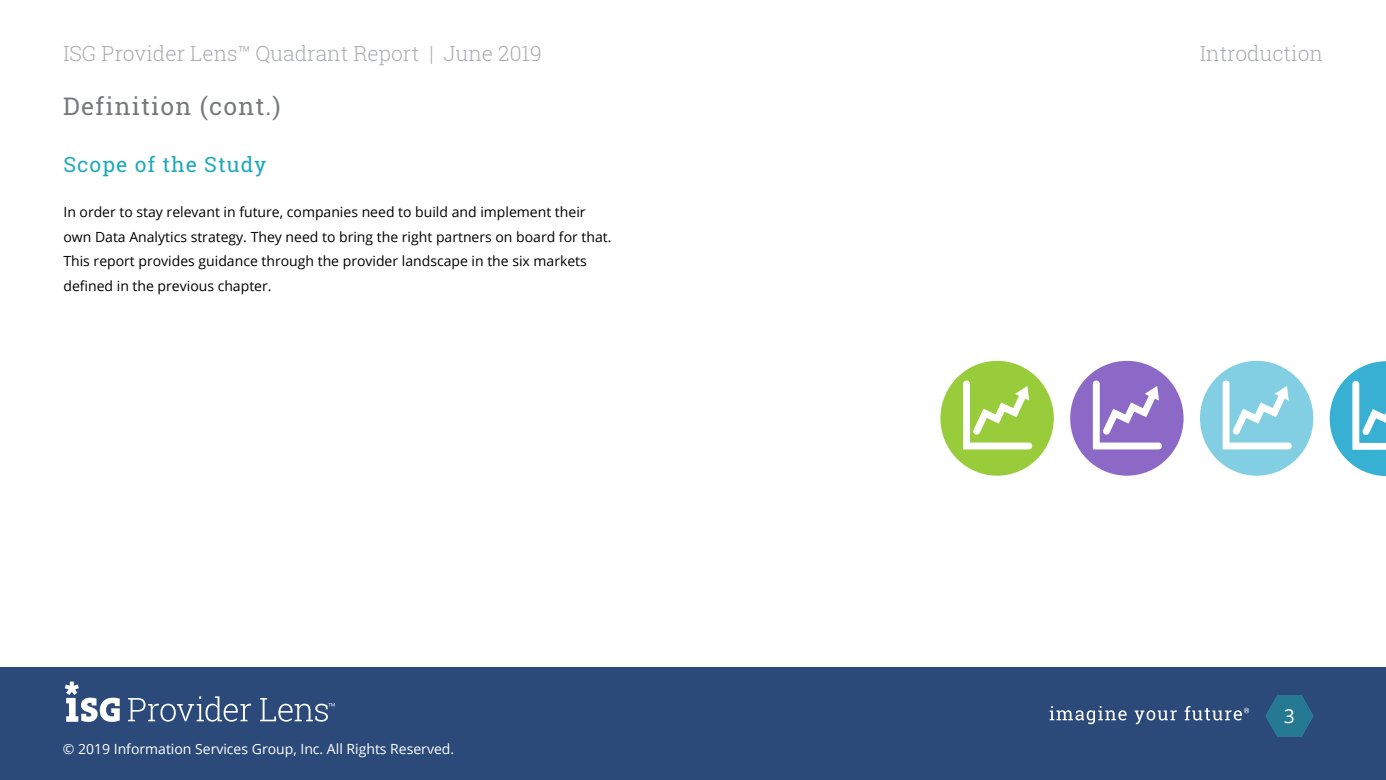
<style>
.page{position:relative;width:1386px;height:780px;background:#fff}
.page>*{position:absolute;margin:0;border:0;box-sizing:border-box;transform-origin:0 0}
.Body_Copy{font:24.5px "Roboto Slab";letter-spacing:.05em;color:#76797a}
.t1{font:300 21px "Roboto Slab";color:#abadb0}
.Section_Title_Midtex{font:21px "Roboto Slab";letter-spacing:.05em;color:#1daab8}
.t2{font:19.25px "Open Sans";color:#fff}
.Section_Title_Midtex-2{font:14px/24.5px "Open Sans";color:#000}
.Report_Cover_Title{font:14px "Open Sans";color:#fff}
</style>
<div class="page">
<div style="left:0;top:667px;width:1386px;height:113px;background:#2b4a79"></div>
<svg style="left:1050px;top:706px;width:77px;height:18px"></svg>
<svg style="left:1135px;top:710px;width:42px;height:14px"></svg>
<svg style="left:1185px;top:706px;width:64px;height:14px"></svg>
<svg style="left:128px;top:696px;width:123px;height:25px"></svg>
<svg style="left:260px;top:698px;width:75px;height:23px"></svg>
<svg style="left:65px;top:681px;width:55px;height:41px"></svg>
<svg style="left:1266px;top:695px;width:47px;height:42px"></svg>
<svg style="left:1330px;top:361px;width:56px;height:115px"></svg>
<div style="left:940px;top:361px;width:114px;height:114px;background:#99cc3b;border-radius:50%"></div>
<svg style="left:963px;top:380px;width:69px;height:69px"></svg>
<div style="left:1070px;top:361px;width:114px;height:114px;background:#8c69c7;border-radius:50%"></div>
<svg style="left:1093px;top:380px;width:69px;height:69px"></svg>
<div style="left:1200px;top:361px;width:113px;height:114px;background:#82cfe3;border-radius:50%"></div>
<svg style="left:1223px;top:380px;width:69px;height:69px"></svg>
<p class="t1" style="left:63px;top:39px;width:480px">ISG Provider Lens™ Quadrant Report | June 2019</p>
<p class="Body_Copy" style="left:63px;top:89px;width:219px">Definition (cont.)</p>
<p class="Section_Title_Midtex" style="left:63px;top:150px;width:204px">Scope of the Study</p>
<p class="Section_Title_Midtex-2" style="left:63px;top:199px;width:550px">In order to stay relevant in future, companies need to build and implement their own Data Analytics strategy. They need to bring the right partners on board for that.<br>This report provides guidance through the provider landscape in the six markets defined in the previous chapter.</p>
<p class="Report_Cover_Title" style="left:63px;top:739px;width:393px">© 2019 Information Services Group, Inc. All Rights Reserved.</p>
<p class="t1" style="left:1200px;top:39px;width:125px">Introduction</p>
<h3 class="t2" style="left:1284px;top:701px;width:13px">3</h3>
</div>
